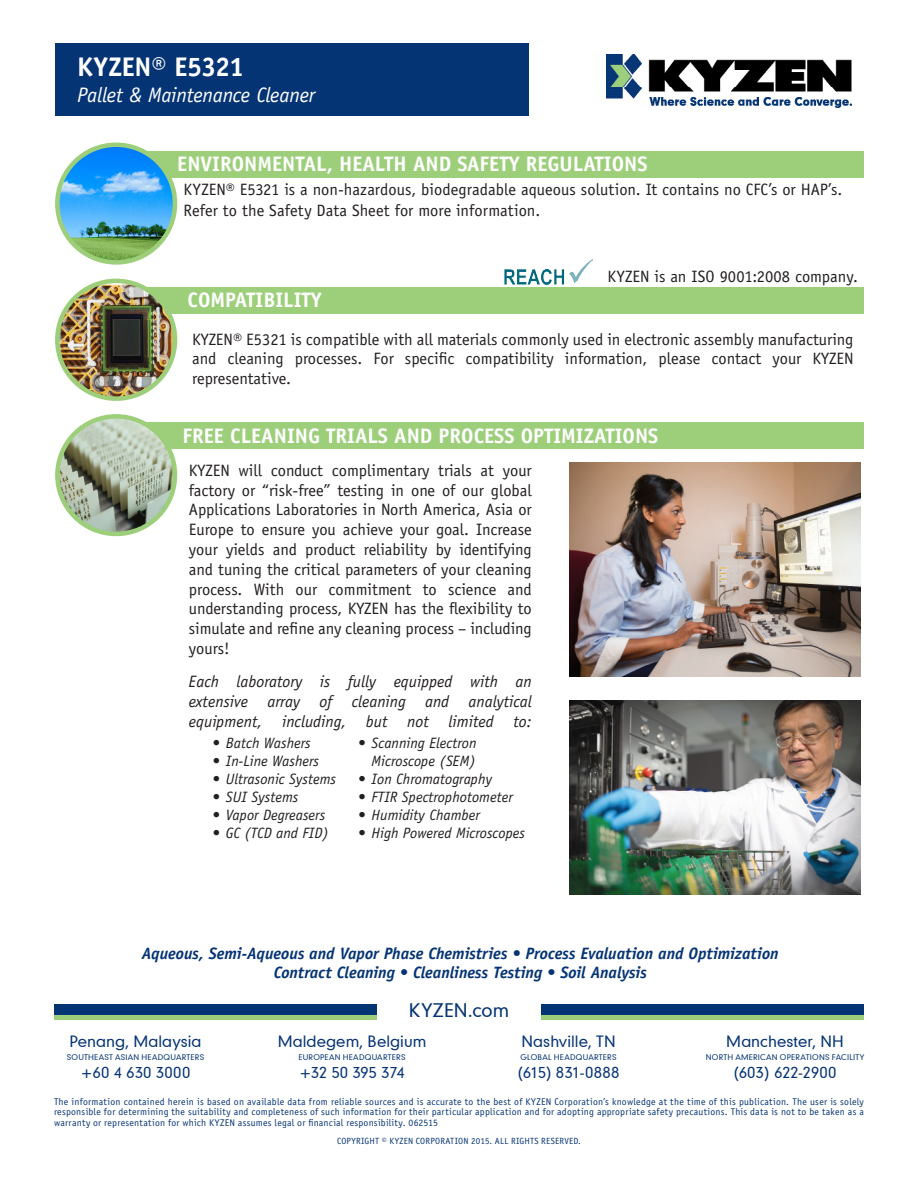
<style>
.page{position:relative;width:918px;height:1188px;background:#fff}
.page>*{position:absolute;margin:0;border:0;box-sizing:border-box;transform-origin:0 0}
.t1{font:700 27px "Officina Sans Std";letter-spacing:-.01em;color:#fff}
.t2{font:700 21px "Officina Sans Std";color:#fff}
.t3{font:italic 21px "Officina Sans Std";letter-spacing:-.01em;color:#fff}
.t4{font:18px "Geometric 706 BT Medium B";letter-spacing:-.005em;color:#053474}
.t5{font:16.5px/19.8px "Officina Sans Std";color:#231f20;text-align:justify}
.t6{font:italic 700 16.5px "Officina Sans Std";letter-spacing:-.005em;color:#053474}
.t7{font:italic 16.5px/19.8px "Officina Sans Std";color:#231f20;text-align:justify}
.t8{font:italic 15px/18px "Officina Sans Std";color:#231f20;text-align:right}
.t9{font:15px "Geometric 706 BT Medium B";letter-spacing:.005em;color:#053474}
.t10{font:15px "Geometric 706 BT Medium B";letter-spacing:-.02em;color:#053474}
.t11{font:9.75px/10.5px "Officina Sans Std";letter-spacing:.02em;color:#053474;text-align:justify}
.t12{font:9px "Officina Sans Std";letter-spacing:.02em;color:#053474}
.t13{font:7.5px "Geometric 706 BT Medium B";letter-spacing:.03em;color:#053474}
</style>
<div class="page">
<div style="left:55px;top:43px;width:474px;height:72px;background:#053474"></div>
<div style="left:111px;top:151px;width:753px;height:27px;background:#9dcf7b"></div>
<div style="left:106px;top:287px;width:758px;height:27px;background:#9dcf7b"></div>
<div style="left:106px;top:422px;width:758px;height:27px;background:#9dcf7b"></div>
<div style="left:54px;top:1004px;width:810px;height:13px;background:#053474"></div>
<div style="left:54px;top:1015px;width:810px;height:5px;background:#9dcf7b"></div>
<img style="left:569px;top:462px;width:291px;height:214px">
<img style="left:569px;top:700px;width:291px;height:195px">
<div style="left:377px;top:997px;width:164px;height:25px;background:#fff"></div>
<img style="left:57px;top:145px;width:118px;height:117px;border-radius:59px">
<div style="left:55px;top:143px;width:122px;height:122px;border:4px solid #9dcf7b;border-radius:50%"></div>
<img style="left:57px;top:285px;width:118px;height:112px">
<div style="left:55px;top:279px;width:122px;height:122px;border:4px solid #9dcf7b;border-radius:50%"></div>
<img style="left:57px;top:416px;width:118px;height:118px;border-radius:59px">
<div style="left:55px;top:414px;width:122px;height:122px;border:4px solid #9dcf7b;border-radius:50%"></div>
<img style="left:607px;top:54px;width:244px;height:54px">
<img style="left:504px;top:260px;width:88px;height:24px">
<p class="t1" style="left:77px;top:50px;width:168px">KYZEN® E5321</p>
<p class="t3" style="left:77px;top:82px;width:239px">Pallet &amp; Maintenance Cleaner</p>
<p class="t2" style="left:177px;top:151px;width:472px">ENVIRONMENTAL, HEALTH AND SAFETY REGULATIONS</p>
<p class="t5" style="left:184px;top:179px;width:660px;line-height:21px">KYZEN® E5321 is a non-hazardous, biodegradable aqueous solution. It contains no CFC’s or HAP’s.<br>Refer to the Safety Data Sheet for more information.</p>
<p class="t2" style="left:188px;top:287px;width:136px">COMPATIBILITY</p>
<p class="t5" style="left:608px;top:267px;width:252px">KYZEN is an ISO 9001:2008 company.</p>
<p class="t5" style="left:192px;top:329px;width:663px">KYZEN® E5321 is compatible with all materials commonly used in electronic assembly manufacturing and cleaning processes. For specific compatibility information, please contact your KYZEN representative.</p>
<p class="t2" style="left:182px;top:422px;width:477px">FREE CLEANING TRIALS AND PROCESS OPTIMIZATIONS</p>
<p class="t5" style="left:189px;top:460px;width:344px">KYZEN will conduct complimentary trials at your factory or “risk-free” testing in one of our global Applications Laboratories in North America, Asia or Europe to ensure you achieve your goal. Increase your yields and product reliability by identifying and tuning the critical parameters of your cleaning process. With our commitment to science and understanding process, KYZEN has the flexibility to simulate and refine any cleaning process – including yours!</p>
<p class="t7" style="left:189px;top:672px;width:344px">Each laboratory is fully equipped with an extensive array of cleaning and analytical equipment, including, but not limited to:</p>
<p class="t8" style="left:212px;top:734px;width:100px">• Batch Washers</p>
<p class="t8" style="left:212px;top:752px;width:108px">• In-Line Washers</p>
<p class="t8" style="left:212px;top:770px;width:125px">• Ultrasonic Systems</p>
<p class="t8" style="left:212px;top:788px;width:87px">• SUI Systems</p>
<p class="t8" style="left:212px;top:806px;width:114px">• Vapor Degreasers</p>
<p class="t8" style="left:212px;top:824px;width:118px">• GC (TCD and FID)</p>
<p class="t8" style="left:358px;top:734px;width:120px">• Scanning Electron<br>Microscope (SEM)</p>
<p class="t8" style="left:358px;top:770px;width:135px">• Ion Chromatography</p>
<p class="t8" style="left:358px;top:788px;width:156px">• FTIR Spectrophotometer</p>
<p class="t8" style="left:358px;top:806px;width:123px">• Humidity Chamber</p>
<p class="t8" style="left:358px;top:824px;width:169px">• High Powered Microscopes</p>
<p class="t6" style="left:142px;top:943px;width:638px">Aqueous, Semi-Aqueous and Vapor Phase Chemistries • Process Evaluation and Optimization</p>
<p class="t6" style="left:274px;top:963px;width:375px">Contract Cleaning • Cleanliness Testing • Soil Analysis</p>
<p class="t9" style="left:69px;top:1031px;width:134px">Penang, Malaysia</p>
<p class="t13" style="left:67px;top:1052px;width:139px">SOUTHEAST ASIAN HEADQUARTERS</p>
<p class="t9" style="left:81px;top:1062px;width:111px">+60 4 630 3000</p>
<p class="t4" style="left:409px;top:999px;width:102px">KYZEN.com</p>
<p class="t9" style="left:278px;top:1031px;width:150px">Maldegem, Belgium</p>
<p class="t13" style="left:298px;top:1052px;width:109px">EUROPEAN HEADQUARTERS</p>
<p class="t10" style="left:299px;top:1062px;width:107px">+32 50 395 374</p>
<p class="t9" style="left:521px;top:1031px;width:96px">Nashville, TN</p>
<p class="t13" style="left:520px;top:1052px;width:98px">GLOBAL HEADQUARTERS</p>
<p class="t9" style="left:518px;top:1062px;width:103px">(615) 831-0888</p>
<p class="t9" style="left:726px;top:1031px;width:119px">Manchester, NH</p>
<p class="t13" style="left:706px;top:1052px;width:160px">NORTH AMERICAN OPERATIONS FACILITY</p>
<p class="t9" style="left:734px;top:1062px;width:105px">(603) 622-2900</p>
<p class="t11" style="left:54px;top:1096px;width:811px">The information contained herein is based on available data from reliable sources and is accurate to the best of KYZEN Corporation’s knowledge at the time of this publication. The user is solely responsible for determining the suitability and completeness of such information for their particular application and for adopting appropriate safety precautions. This data is not to be taken as a warranty or representation for which KYZEN assumes legal or financial responsibility. 062515</p>
<p class="t12" style="left:337px;top:1136px;width:245px">COPYRIGHT © KYZEN CORPORATION 2015. ALL RIGHTS RESERVED.</p>
</div>
